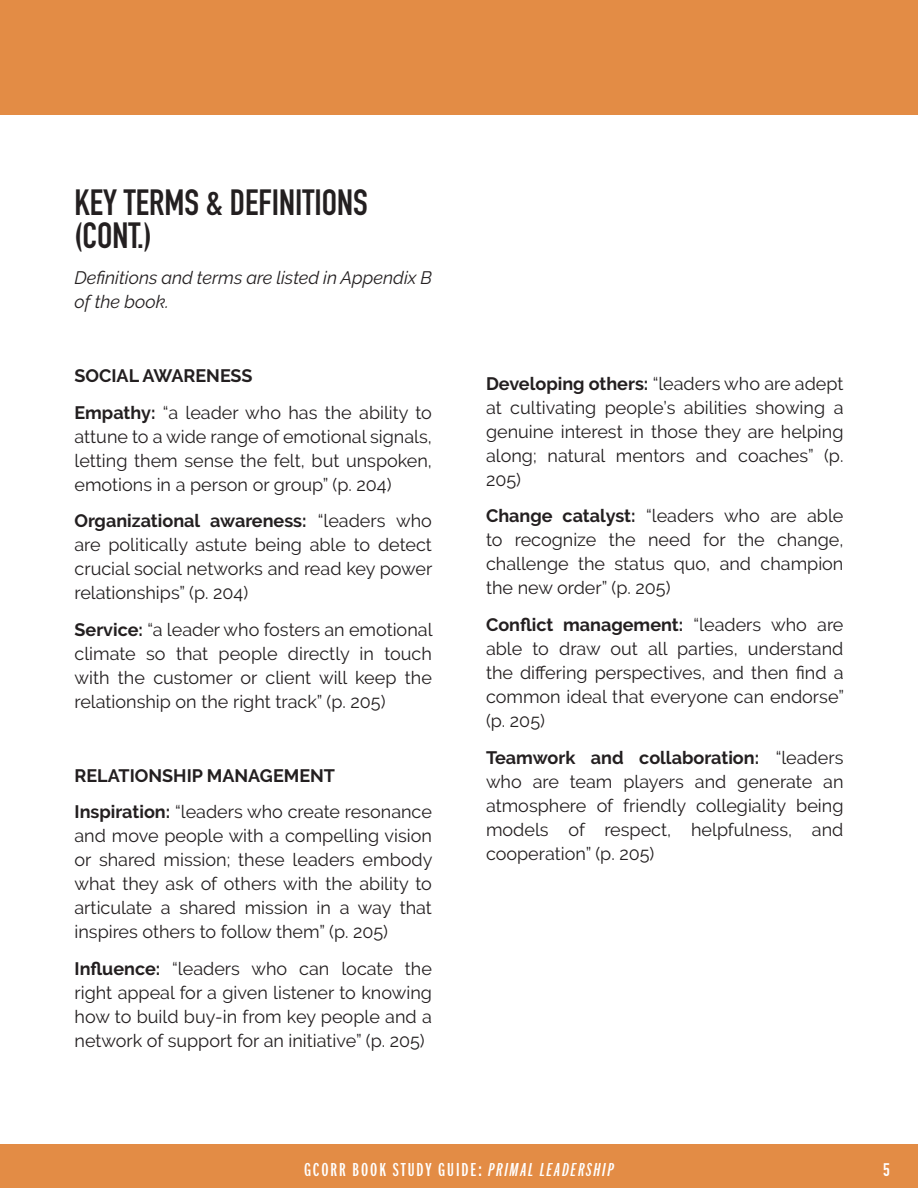
<style>
.page{position:relative;width:918px;height:1188px;background:#fff}
.page>*{position:absolute;margin:0;border:0;box-sizing:border-box;transform-origin:0 0}
.t1{font:700 36px/33px "DIN Condensed";color:#231f20}
.t2{font:500 19.5px "Franklin Comp ITC Pro";letter-spacing:.1em;color:#fff}
.t3{font:18px/24px "Raleway";color:#231f20;text-align:justify}
.t4{font:italic 18px/24px "Raleway";color:#231f20}
.t5{font:700 18px "Raleway";color:#231f20}
.t6{font:700 18px "DIN Condensed";color:#fff}
.s1{font-weight:700}
.s2{font-style:italic}
</style>
<div class="page">
<div style="left:0;top:0;width:918px;height:114px;background:#e38c45"></div>
<div style="left:0;top:1144px;width:918px;height:44px;background:#e38c45"></div>
<p class="t1" style="left:75px;top:185px;width:295px">KEY TERMS &amp; DEFINITIONS (CONT.)</p>
<p class="t4" style="left:75px;top:266px;width:359px">Definitions and terms are listed in Appendix B of the book.</p>
<p class="t5" style="left:75px;top:365px;width:180px">SOCIAL AWARENESS</p>
<p class="t3" style="left:75px;top:400px;width:359px"><span class="s1">Empathy:</span> “a leader who has the ability to attune to a wide range of emotional signals, letting them sense the felt, but unspoken, emotions in a person or group” (p. 204)</p>
<p class="t3" style="left:75px;top:509px;width:359px"><span class="s1">Organizational awareness:</span> “leaders who are politically astute being able to detect crucial social networks and read key power relationships” (p. 204)</p>
<p class="t3" style="left:75px;top:618px;width:360px"><span class="s1">Service:</span> “a leader who fosters an emotional climate so that people directly in touch with the customer or client will keep the relationship on the right track” (p. 205)</p>
<p class="t5" style="left:75px;top:765px;width:262px">RELATIONSHIP MANAGEMENT</p>
<p class="t3" style="left:75px;top:800px;width:359px"><span class="s1">Inspiration:</span> “leaders who create resonance and move people with a compelling vision or shared mission; these leaders embody what they ask of others with the ability to articulate a shared mission in a way that inspires others to follow them” (p. 205)</p>
<p class="t3" style="left:75px;top:957px;width:359px"><span class="s1">Influence:</span> “leaders who can locate the right appeal for a given listener to knowing how to build buy-in from key people and a network of support for an initiative” (p. 205)</p>
<p class="t3" style="left:486px;top:371px;width:359px"><span class="s1">Developing others:</span> “leaders who are adept at cultivating people’s abilities showing a genuine interest in those they are helping along; natural mentors and coaches” (p.<br>205)</p>
<p class="t3" style="left:486px;top:504px;width:359px"><span class="s1">Change catalyst:</span> “leaders who are able to recognize the need for the change, challenge the status quo, and champion the new order” (p. 205)</p>
<p class="t3" style="left:486px;top:613px;width:359px"><span class="s1">Conflict management:</span> “leaders who are able to draw out all parties, understand the differing perspectives, and then find a common ideal that everyone can endorse” (p. 205)</p>
<p class="t3" style="left:486px;top:746px;width:359px"><span class="s1">Teamwork and collaboration:</span> “leaders who are team players and generate an atmosphere of friendly collegiality being models of respect, helpfulness, and cooperation” (p. 205)</p>
<p class="t2" style="left:304px;top:1160px;width:311px">GCORR BOOK STUDY GUIDE: <span class="s2">PRIMAL LEADERSHIP</span></p>
<p class="t6" style="left:883px;top:1157px;width:8px">5</p>
</div>
